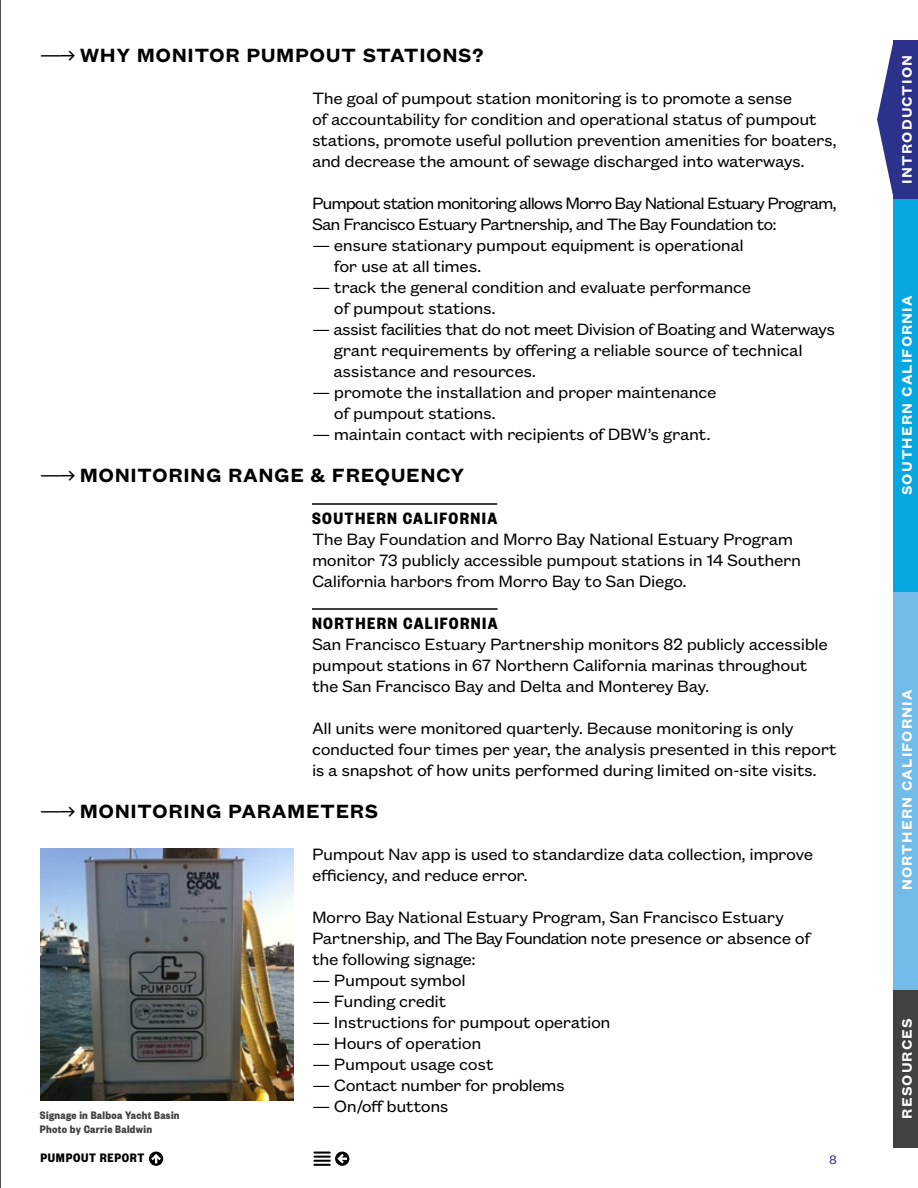
<style>
.page{position:relative;width:918px;height:1188px;background:#fff}
.page>*{position:absolute;margin:0;border:0;box-sizing:border-box;transform-origin:0 0}
.t1{font:600 21px "Founders Grotesk Text";letter-spacing:.025em;color:#000}
.t2{font:18px/21px "Founders Grotesk Text";letter-spacing:-.025em;color:#000}
.t3{font:18px/21px "Founders Grotesk Text";letter-spacing:-.06em;color:#000}
.t4{font:700 18px "Founders Grotesk Cond";letter-spacing:.075em;color:#000}
.t5{font:600 15px "Founders Grotesk Text";letter-spacing:.075em;color:#fff}
.t6{font:700 13.5px "Founders Grotesk Cond";letter-spacing:.05em;color:#000}
.t7{font:13.5px "Founders Grotesk Text";color:#2c318c}
.t8{font:700 12px/14.4px "Founders Grotesk Cond";letter-spacing:.025em;color:#414042}
.s1{font-family:"Fedra Serif A Std";font-weight:400}
</style>
<div class="page">
<div style="left:894px;top:989px;width:24px;height:159px;background:#414042"></div>
<div style="left:894px;top:198px;width:24px;height:397px;background:#06a7e0"></div>
<div style="left:894px;top:592px;width:24px;height:397px;background:#72bbe8"></div>
<svg style="left:149px;top:1152px;width:14px;height:14px"></svg>
<svg style="left:313px;top:1152px;width:36px;height:14px"></svg>
<div style="left:894px;top:40px;width:24px;height:159px;background:#2c318c"></div>
<svg style="left:877px;top:40px;width:17px;height:158px"></svg>
<hr style="left:312px;top:503px;width:185px;height:2px;background:#000">
<hr style="left:312px;top:608px;width:186px;height:2px;background:#000">
<img style="left:40px;top:848px;width:254px;height:253px">
<hr style="left:0;top:0;width:1px;height:1188px;background:#000">
<p class="t1" style="left:40px;top:40px;width:445px"><span class="s1">—→</span> WHY MONITOR PUMPOUT STATIONS?</p>
<p class="t2" style="left:312px;top:86px;width:526px">The goal of pumpout station monitoring is to promote a sense<br>of accountability for condition and operational status of pumpout stations, promote useful pollution prevention amenities for boaters, and decrease the amount of sewage discharged into waterways.</p>
<p class="t3" style="left:312px;top:191px;width:526px">Pumpout station monitoring allows Morro Bay National Estuary Program,<br>San Francisco Estuary Partnership, and The Bay Foundation to:</p>
<p class="t2" style="left:334px;top:233px;width:411px;text-indent:-22px">— ensure stationary pumpout equipment is operational for use at all times.</p>
<p class="t2" style="left:334px;top:275px;width:419px;text-indent:-22px">— track the general condition and evaluate performance of pumpout stations.</p>
<p class="t2" style="left:333px;top:317px;width:503px;text-indent:-21px">— assist facilities that do not meet Division of Boating and Waterways grant requirements by offering a reliable source of technical assistance and resources.</p>
<p class="t2" style="left:334px;top:380px;width:384px;text-indent:-22px">— promote the installation and proper maintenance of pumpout stations.</p>
<p class="t2" style="left:312px;top:422px;width:400px">— maintain contact with recipients of DBW’s grant.</p>
<p class="t1" style="left:40px;top:460px;width:425px"><span class="s1">—→</span> MONITORING RANGE &amp; FREQUENCY</p>
<p class="t4" style="left:312px;top:507px;width:187px">SOUTHERN CALIFORNIA</p>
<p class="t2" style="left:312px;top:527px;width:491px">The Bay Foundation and Morro Bay National Estuary Program monitor 73 publicly accessible pumpout stations in 14 Southern<br>California harbors from Morro Bay to San Diego.</p>
<p class="t4" style="left:312px;top:612px;width:187px">NORTHERN CALIFORNIA</p>
<p class="t2" style="left:312px;top:632px;width:517px">San Francisco Estuary Partnership monitors 82 publicly accessible pumpout stations in 67 Northern California marinas throughout the San Francisco Bay and Delta and Monterey Bay.</p>
<p class="t2" style="left:312px;top:716px;width:526px">All units were monitored quarterly. Because monitoring is only conducted four times per year, the analysis presented in this report is a snapshot of how units performed during limited on-site visits.</p>
<p class="t1" style="left:40px;top:796px;width:339px"><span class="s1">—→</span> MONITORING PARAMETERS</p>
<p class="t8" style="left:40px;top:1107px;width:141px">Signage in Balboa Yacht Basin<br>Photo by Carrie Baldwin</p>
<p class="t6" style="left:40px;top:1149px;width:105px">PUMPOUT REPORT</p>
<p class="t2" style="left:312px;top:842px;width:503px">Pumpout Nav app is used to standardize data collection, improve efficiency, and reduce error.</p>
<p class="t2" style="left:312px;top:905px;width:500px">Morro Bay National Estuary Program, San Francisco Estuary<br>Partnership, and The Bay Foundation note presence or absence of the following signage:</p>
<p class="t2" style="left:312px;top:968px;width:155px">— Pumpout symbol</p>
<p class="t2" style="left:312px;top:989px;width:136px">— Funding credit</p>
<p class="t2" style="left:312px;top:1010px;width:300px">— Instructions for pumpout operation</p>
<p class="t2" style="left:312px;top:1031px;width:171px">— Hours of operation</p>
<p class="t2" style="left:312px;top:1052px;width:183px">— Pumpout usage cost</p>
<p class="t2" style="left:312px;top:1073px;width:254px">— Contact number for problems</p>
<p class="t2" style="left:312px;top:1094px;width:138px">— On/off buttons</p>
<p class="t7" style="left:829px;top:1150px;width:9px">8</p>
<p class="t5" style="left:897px;top:184px;width:130px;rotate:-90deg">INTRODUCTION</p>
<p class="t5" style="left:897px;top:495px;width:201px;rotate:-90deg">SOUTHERN CALIFORNIA</p>
<p class="t5" style="left:897px;top:890px;width:202px;rotate:-90deg">NORTHERN CALIFORNIA</p>
<p class="t5" style="left:897px;top:1119px;width:102px;rotate:-90deg">RESOURCES</p>
</div>
